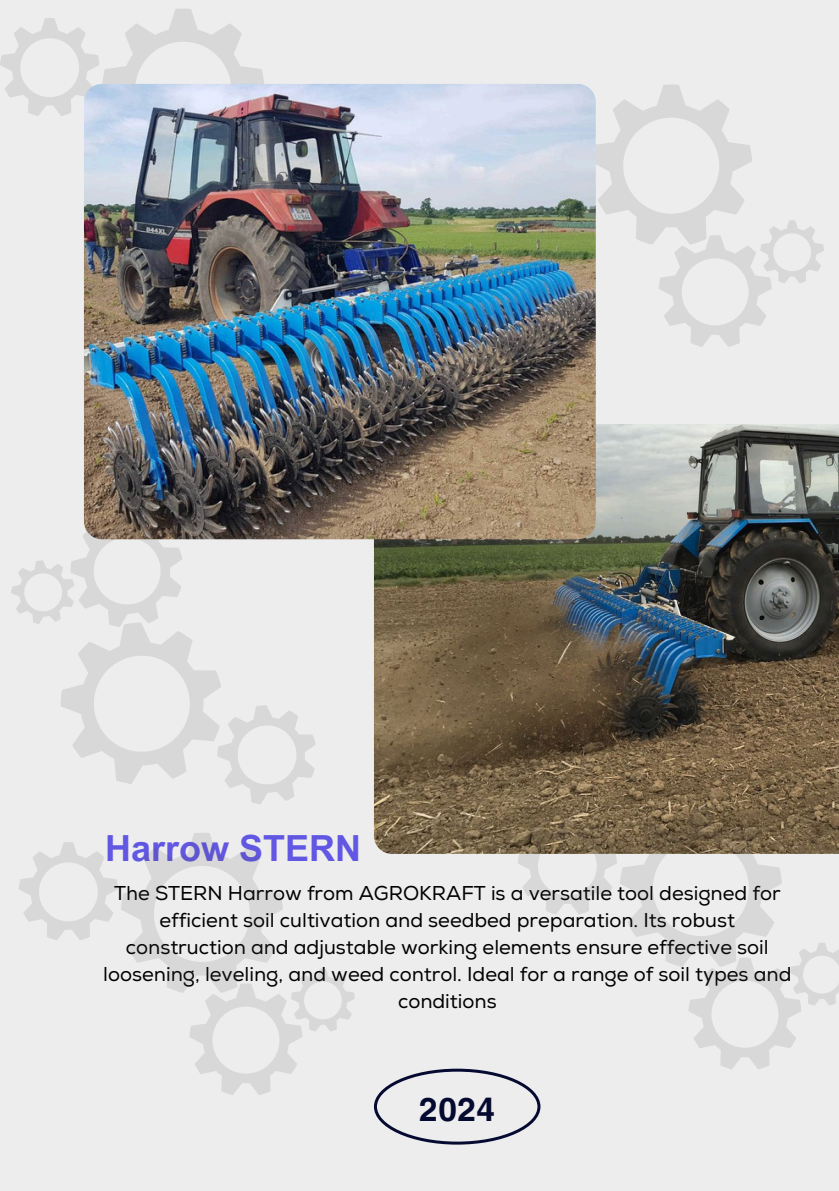
<style>
.page{position:relative;width:839px;height:1191px;background:#fff}
.page>*{position:absolute;margin:0;border:0;box-sizing:border-box;transform-origin:0 0}
.t1{font:700 36px "Arial MT Pro";color:#6257e3}
.t2{font:700 33.2px "Helvetica World";color:#050a30}
.t3{font:20px/27px "Nexa";color:#000;text-align:center}
</style>
<div class="page">
<div style="left:0;top:0;width:838px;height:1191px;background:#ededee"></div>
<img style="left:374px;top:424px;width:464px;height:383px">
<svg style="left:595px;top:85px;width:229px;height:262px"></svg>
<svg style="left:0;top:9px;width:264px;height:107px"></svg>
<img style="left:84px;top:84px;width:511px;height:455px">
<svg style="left:374px;top:807px;width:464px;height:338px"></svg>
<svg style="left:19px;top:833px;width:336px;height:262px"></svg>
<svg style="left:11px;top:505px;width:315px;height:299px"></svg>
<p class="t1" style="left:105px;top:835px;width:258px">Harrow STERN</p>
<p class="t3" style="left:103px;top:880px;width:689px">The STERN Harrow from AGROKRAFT is a versatile tool designed for efficient soil cultivation and seedbed preparation. Its robust construction and adjustable working elements ensure effective soil loosening, leveling, and weed control. Ideal for a range of soil types and conditions</p>
<p class="t2" style="left:419px;top:1082px;width:78px">2024</p>
</div>
